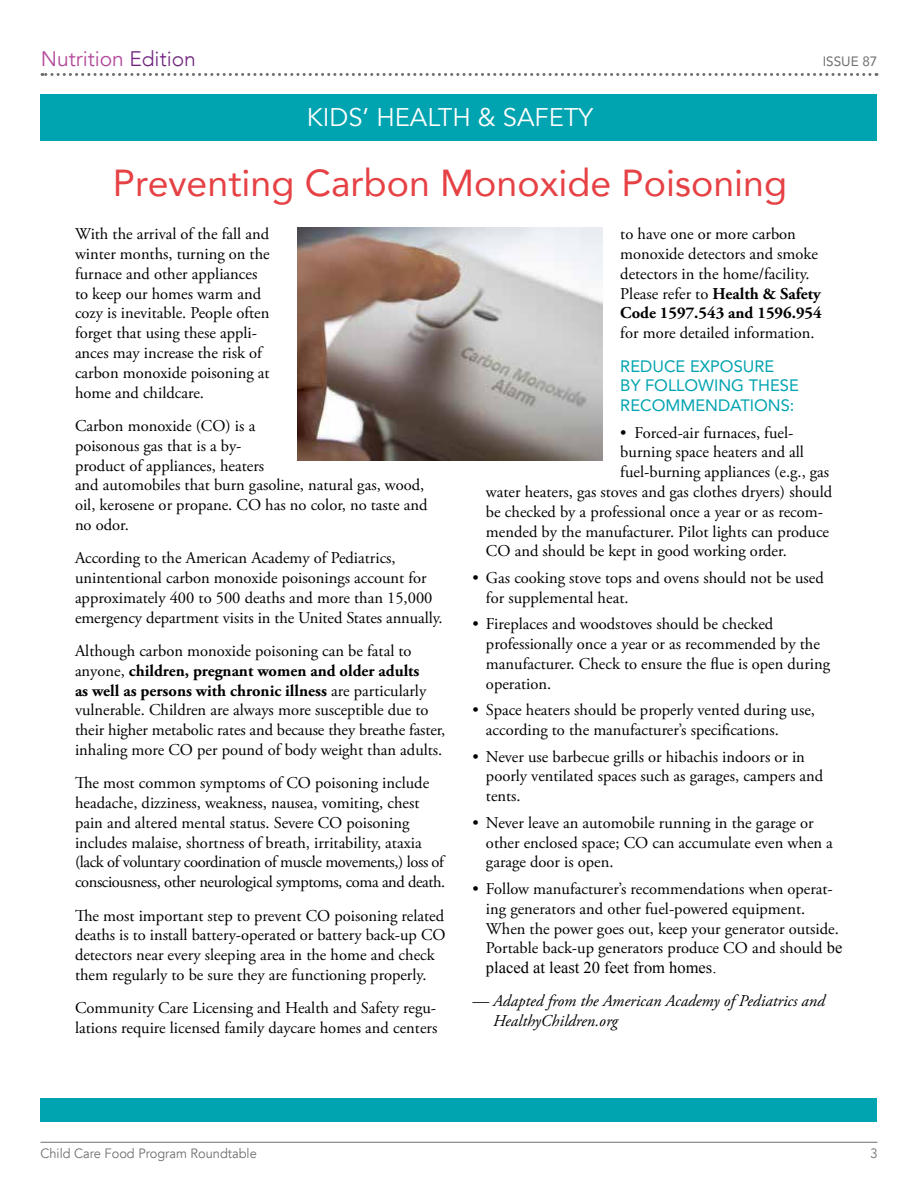
<style>
.page{position:relative;width:918px;height:1188px;background:#fff}
.page>*{position:absolute;margin:0;border:0;box-sizing:border-box;transform-origin:0 0}
.t1{font:37.5px "Avenir";color:#e64145}
.t2{font:25.5px "Avenir";color:#fff}
.t3{font:21px "Avenir";color:#b44a9c}
.t4{font:16.5px/19.8px "Adobe Garamond Pro";color:#000}
.t5{font:italic 16.5px/19.8px "Adobe Garamond Pro";color:#000}
.t6{font:16.5px/19.8px "Avenir";color:#00a3b0}
.t7{font:16.5px "Times New Roman";color:#000}
.t8{font:13.5px "Avenir";color:#6d6e71;scale:.95 1}
.t9{font:13.5px "Avenir";color:#6d6e71}
.s1{font-weight:300;color:#6f247e}
.s2{font-weight:700}
.s3{font-family:"Times New Roman"}
</style>
<div class="page">
<div style="left:40px;top:94px;width:838px;height:46px;background:#00a3b0"></div>
<hr style="left:40px;top:1142px;width:838px;height:1px;background:#6d6e71">
<svg style="left:42px;top:73px;width:828px;height:3px"></svg>
<div style="left:40px;top:1098px;width:838px;height:23px;background:#00a3b0"></div>
<img style="left:298px;top:228px;width:304px;height:232px">
<p class="t3" style="left:41px;top:46px;width:157px">Nutrition <span class="s1">Edition</span></p>
<h2 class="t2" style="left:307px;top:102px;width:288px">KIDS’ HEALTH &amp; SAFETY</h2>
<p class="t9" style="left:823px;top:50px;width:56px">ISSUE 87</p>
<h1 class="t1" style="left:113px;top:153px;width:676px">Preventing Carbon Monoxide Poisoning</h1>
<p class="t4" style="left:75px;top:225px;width:196px">With the arrival of the fall and winter months, turning on the furnace and other appliances to keep our homes warm and cozy is inevitable. People often forget that using these appli&shy;ances may increase the risk of carbon monoxide poisoning at home and childcare.</p>
<p class="t4" style="left:75px;top:416px;width:354px">Carbon monoxide (CO) is a<br>poisonous gas that is a by-<br>product of appliances, heaters<br>and automobiles that burn gasoline, natural gas, wood, oil, kerosene or propane. CO has no color, no taste and no odor.</p>
<p class="t4" style="left:75px;top:549px;width:369px">According to the American Academy of Pediatrics, unintentional carbon monoxide poisonings account for approximately 400 to 500 deaths and more than 15,000 emergency department visits in the United States annually.</p>
<p class="t4" style="left:75px;top:641px;width:372px">Although carbon monoxide poisoning can be fatal to anyone, <span class="s2">children, pregnant women and older adults<br>as well as persons with chronic illness</span> are particularly vulnerable. Children are always more susceptible due to their higher metabolic rates and because they breathe faster, inhaling more CO per pound of body weight than adults.</p>
<p class="t4" style="left:75px;top:774px;width:372px">The most common symptoms of CO poisoning include headache, dizziness, weakness, nausea, vomiting, chest pain and altered mental status. Severe CO poisoning includes malaise, shortness of breath, irritability, ataxia (lack of voluntary coordination of muscle movements,) loss of consciousness, other neurological symptoms, coma and death.</p>
<p class="t4" style="left:75px;top:906px;width:372px">The most important step to prevent CO poisoning related deaths is to install battery-operated or battery back-up CO detectors near every sleeping area in the home and check them regularly to be sure they are functioning properly.</p>
<p class="t4" style="left:75px;top:999px;width:364px">Community Care Licensing and Health and Safety regu&shy;lations require licensed family daycare homes and centers</p>
<p class="t4" style="left:620px;top:225px;width:203px">to have one or more carbon monoxide detectors and smoke detectors in the home/facility.<br>Please refer to <span class="s2">Health &amp; Safety<br>Code 1597.543 and 1596.954</span></p>
<p class="t4" style="left:620px;top:324px;width:196px">for more detailed information.</p>
<p class="t6" style="left:620px;top:355px;width:180px">REDUCE EXPOSURE<br>BY FOLLOWING THESE<br>RECOMMENDATIONS:</p>
<p class="t4" style="left:620px;top:423px;width:175px">• Forced-air furnaces, fuel-</p>
<p class="t4" style="left:620px;top:443px;width:185px">burning space heaters and all</p>
<p class="t4" style="left:620px;top:463px;width:211px">fuel-burning appliances (e.g., gas</p>
<p class="t4" style="left:486px;top:483px;width:348px">water heaters, gas stoves and gas clothes dryers) should</p>
<p class="t4" style="left:486px;top:502px;width:339px">be checked by a professional once a year or as recom-</p>
<p class="t4" style="left:486px;top:522px;width:345px">mended by the manufacturer. Pilot lights can produce</p>
<p class="t4" style="left:486px;top:542px;width:302px">CO and should be kept in good working order.</p>
<p class="t4" style="left:486px;top:568px;width:339px;text-indent:-13px">• Gas cooking stove tops and ovens should not be used for supplemental heat.</p>
<p class="t4" style="left:486px;top:615px;width:346px;text-indent:-13px">• Fireplaces and woodstoves should be checked professionally once a year or as recommended by the manufacturer. Check to ensure the flue is open during operation.</p>
<p class="t4" style="left:486px;top:701px;width:331px;text-indent:-13px">• Space heaters should be properly vented during use, according to the manufacturer’s specifications.</p>
<p class="t4" style="left:486px;top:747px;width:339px;text-indent:-13px">• Never use barbecue grills or hibachis indoors or in poorly ventilated spaces such as garages, campers and tents.</p>
<p class="t4" style="left:486px;top:813px;width:348px;text-indent:-13px">• Never leave an automobile running in the garage or other enclosed space; CO can accumulate even when a garage door is open.</p>
<p class="t4" style="left:486px;top:879px;width:358px;text-indent:-13px">• Follow manufacturer’s recommendations when operat&shy;ing generators and other fuel-powered equipment.<br>When the power goes out, keep your generator outside.<br>Portable back-up generators produce CO and should <span class="s3">be</span></p>
<p class="t7" style="left:486px;top:957px;width:232px">placed at least 20 feet from homes.</p>
<p class="t5" style="left:493px;top:992px;width:333px;text-indent:-21px">— Adapted from the American Academy of Pediatrics and<br>HealthyChildren.org</p>
<p class="t8" style="left:40px;top:1145px;width:229px">Child Care Food Program Roundtable</p>
<p class="t8" style="left:870px;top:1145px;width:9px">3</p>
</div>
